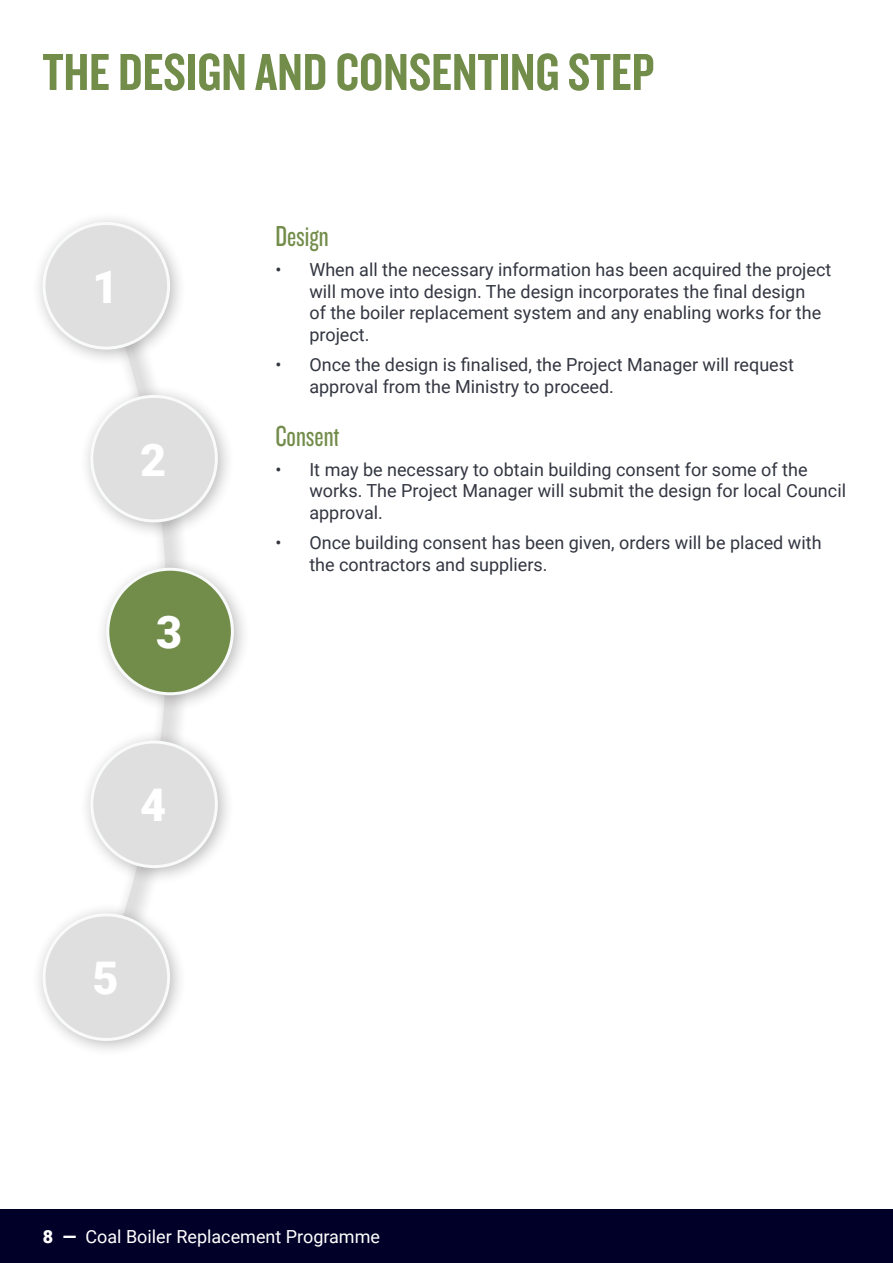
<style>
.page{position:relative;width:893px;height:1263px;background:#fff}
.page>*{position:absolute;margin:0;border:0;box-sizing:border-box;transform-origin:0 0}
.t1{font:54px "Knockout HTF49 Liteweight";color:#728c4a}
.Subheader{font:900 45px "Roboto";color:#fff}
.Subheader-2{font:30px "Knockout 28 Junior Feathrwt";color:#728c4a}
.t2{font:18px/21.6px "Roboto";color:#333641}
.t3{font:18px "Roboto";color:#fff}
.s1{font-weight:900}
</style>
<div class="page">
<div style="left:0;top:1209px;width:893px;height:54px;background:#000029"></div>
<svg style="left:125px;top:367px;width:57px;height:535px"></svg>
<div style="left:32px;top:211px;width:155px;height:156px;background:#231f20;opacity:.3"></div>
<div style="left:44px;top:224px;width:125px;height:124px;background:#e0dfe0;border-radius:50%"></div>
<div style="left:43px;top:222px;width:127px;height:128px;border:3px solid #f9fafa;border-radius:50%"></div>
<div style="left:80px;top:384px;width:155px;height:156px;background:#231f20;opacity:.3"></div>
<div style="left:92px;top:396px;width:124px;height:125px;background:#e0dfe0;border-radius:50%"></div>
<div style="left:90px;top:395px;width:128px;height:127px;border:3px solid #f9fafa;border-radius:50%"></div>
<div style="left:96px;top:557px;width:155px;height:155px;background:#231f20;opacity:.3"></div>
<div style="left:108px;top:569px;width:124px;height:125px;background:#728c4a;border-radius:50%"></div>
<div style="left:106px;top:568px;width:128px;height:127px;border:3px solid #f9fafa;border-radius:50%"></div>
<div style="left:80px;top:730px;width:155px;height:155px;background:#231f20;opacity:.3"></div>
<div style="left:92px;top:742px;width:124px;height:125px;background:#e0dfe0;border-radius:50%"></div>
<div style="left:90px;top:740px;width:128px;height:128px;border:3px solid #f9fafa;border-radius:50%"></div>
<div style="left:32px;top:902px;width:155px;height:156px;background:#231f20;opacity:.3"></div>
<div style="left:44px;top:915px;width:125px;height:124px;background:#e0dfe0;border-radius:50%"></div>
<div style="left:43px;top:913px;width:127px;height:128px;border:3px solid #f9fafa;border-radius:50%"></div>
<p class="t1" style="left:43px;top:45px;width:613px">THE DESIGN AND CONSENTING STEP</p>
<p class="Subheader" style="left:92px;top:255px;width:28px">1</p>
<p class="Subheader" style="left:140px;top:428px;width:28px">2</p>
<p class="Subheader" style="left:156px;top:601px;width:28px">3</p>
<p class="Subheader" style="left:140px;top:774px;width:28px">4</p>
<p class="Subheader" style="left:92px;top:946px;width:28px">5</p>
<p class="Subheader-2" style="left:275px;top:218px;width:55px">Design</p>
<p class="t2" style="left:309px;top:258px;width:523px;text-indent:-34px">• When all the necessary information has been acquired the project will move into design. The design incorporates the final design<br>of the boiler replacement system and any enabling works for the project.</p>
<p class="t2" style="left:309px;top:353px;width:486px;text-indent:-34px">• Once the design is finalised, the Project Manager will request approval from the Ministry to proceed.</p>
<p class="Subheader-2" style="left:275px;top:417px;width:66px">Consent</p>
<p class="t2" style="left:309px;top:458px;width:538px;text-indent:-34px">• It may be necessary to obtain building consent for some of the works. The Project Manager will submit the design for local Council approval.</p>
<p class="t2" style="left:309px;top:531px;width:514px;text-indent:-34px">• Once building consent has been given, orders will be placed with the contractors and suppliers.</p>
<p class="t3" style="left:43px;top:1224px;width:339px"><span class="s1">8 —</span> Coal Boiler Replacement Programme</p>
</div>
